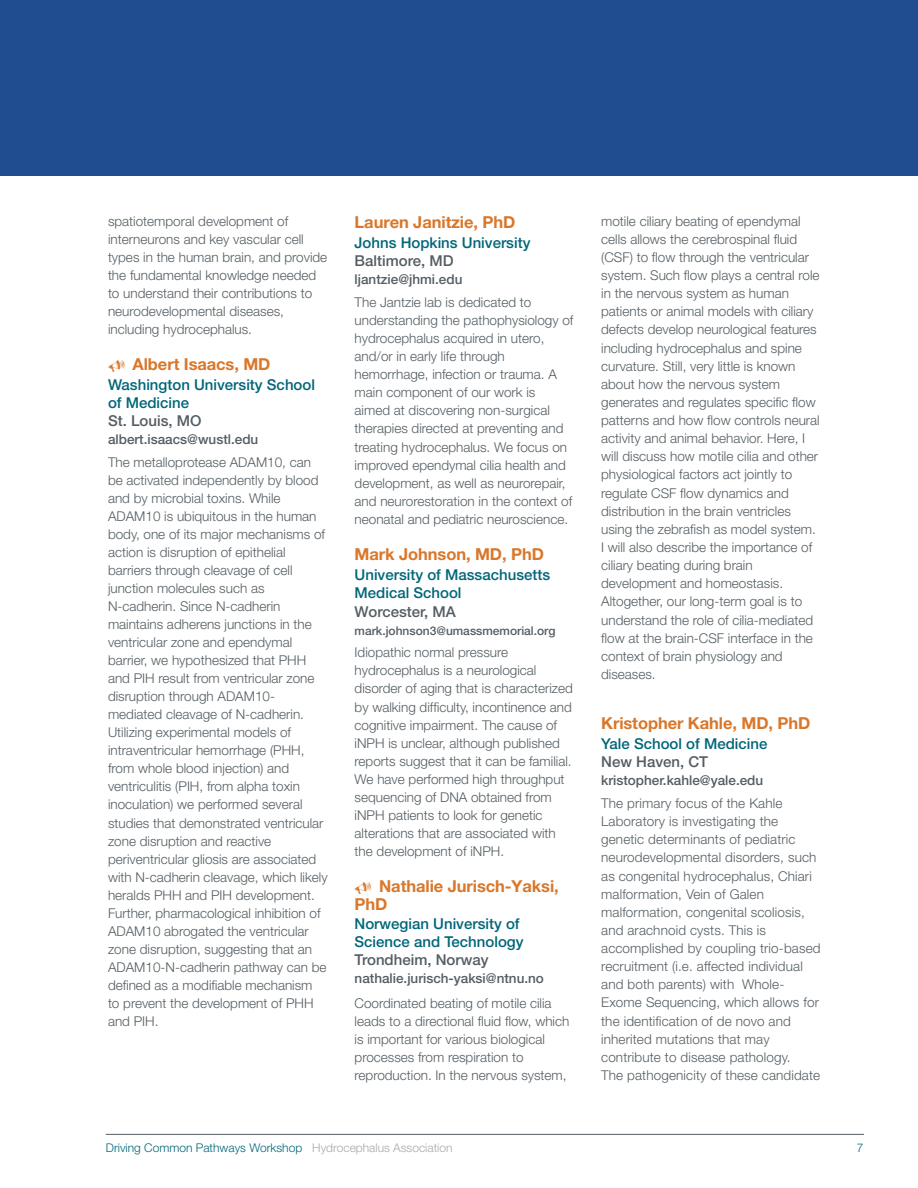
<style>
.page{position:relative;width:918px;height:1188px;background:#fff}
.page>*{position:absolute;margin:0;border:0;box-sizing:border-box;transform-origin:0 0}
.SPEAKER__City_stat{font:700 16.5px/18.1px "Helvetica Neue LT Pro";letter-spacing:-.005em;color:#d9772a}
.SPEAKER__Bio{font:700 16.5px "Helvetica Neue LT Pro";letter-spacing:-.005em;color:#d9772a}
.SPEAKER__Titles{font:500 15px/18px "Helvetica Neue LT Pro";color:#006679}
.SPEAKER__City_stat-2{font:500 15px/18.1px "Helvetica Neue LT Pro";color:#006679}
.SPEAKER__City_stat-3{font:500 15px "Helvetica Neue LT Pro";color:#545d63}
.SPEAKER__City_stat-4{font:300 13.5px/18.1px "Helvetica Neue LT Pro";color:#545d63}
.SPEAKER__Bio-2{font:300 13.5px/18.1px "Helvetica Neue LT Pro";color:#545d63}
.SPEAKER__City_stat-5{font:500 13.5px "Helvetica Neue LT Pro";color:#545d63}
.t1{font:300 12px "Helvetica Neue LT Pro";color:#006679}
.SPEAKER__City_stat-6{font:500 12px "Helvetica Neue LT Pro";color:#545d63}
.s1{color:#545d63}
.s2{color:#a8a9ad}
</style>
<div class="page">
<hr style="left:106px;top:1134px;width:758px;height:1px;background:#545d63">
<div style="left:0;top:0;width:918px;height:176px;background:#1f4d8d"></div>
<p class="SPEAKER__City_stat-4" style="left:108px;top:212px;width:221px">spatiotemporal development of interneurons and key vascular cell types in the human brain, and provide the fundamental knowledge needed to understand their contributions to neurodevelopmental diseases, including hydrocephalus.</p>
<p class="SPEAKER__City_stat" style="left:133px;top:355px;width:139px">Albert Isaacs, MD</p>
<p class="SPEAKER__Titles" style="left:108px;top:376px;width:209px">Washington University School of Medicine</p>
<p class="SPEAKER__City_stat-3" style="left:108px;top:412px;width:95px">St. Louis, MO</p>
<p class="SPEAKER__City_stat-5" style="left:108px;top:431px;width:152px">albert.isaacs@wustl.edu</p>
<p class="SPEAKER__City_stat-4" style="left:108px;top:453px;width:221px">The metalloprotease ADAM10, can be activated independently by blood and by microbial toxins. While ADAM10 is ubiquitous in the human body, one of its major mechanisms of action is disruption of epithelial barriers through cleavage of cell junction molecules such as N-cadherin. Since N-cadherin maintains adherens junctions in the ventricular zone and ependymal barrier, we hypothesized that PHH and PIH result from ventricular zone disruption through ADAM10- mediated cleavage of N-cadherin.<br>Utilizing experimental models of intraventricular hemorrhage (PHH, from whole blood injection) and ventriculitis (PIH, from alpha toxin inoculation) we performed several studies that demonstrated ventricular zone disruption and reactive periventricular gliosis are associated with N-cadherin cleavage, which likely heralds PHH and PIH development.<br>Further, pharmacological inhibition of ADAM10 abrogated the ventricular zone disruption, suggesting that an ADAM10-N-cadherin pathway can be defined as a modifiable mechanism<br>to prevent the development of PHH and PIH.</p>
<p class="SPEAKER__City_stat" style="left:355px;top:212px;width:162px">Lauren Janitzie, PhD</p>
<p class="SPEAKER__Titles" style="left:355px;top:234px;width:177px">Johns Hopkins University</p>
<p class="SPEAKER__City_stat-3" style="left:355px;top:252px;width:100px">Baltimore, MD</p>
<p class="SPEAKER__City_stat-5" style="left:355px;top:271px;width:109px">ljantzie@jhmi.edu</p>
<p class="SPEAKER__City_stat-4" style="left:355px;top:293px;width:220px">The Jantzie lab is dedicated to understanding the pathophysiology of hydrocephalus acquired in utero, and/or in early life through hemorrhage, infection or trauma. A main component of our work is aimed at discovering non-surgical therapies directed at preventing and treating hydrocephalus. We focus on improved ependymal cilia health and development, as well as neurorepair, and neurorestoration in the context of neonatal and pediatric neuroscience.</p>
<p class="SPEAKER__City_stat" style="left:355px;top:545px;width:191px">Mark Johnson, MD, PhD</p>
<p class="SPEAKER__Titles" style="left:355px;top:566px;width:197px">University of Massachusetts<br>Medical School</p>
<p class="SPEAKER__City_stat-3" style="left:355px;top:602px;width:103px">Worcester, MA</p>
<p class="SPEAKER__City_stat-6" style="left:355px;top:623px;width:203px">mark.johnson3@umassmemorial.org</p>
<p class="SPEAKER__City_stat-4" style="left:355px;top:643px;width:220px">Idiopathic normal pressure hydrocephalus is a neurological disorder of aging that is characterized by walking difficulty, incontinence and cognitive impairment. The cause of iNPH is unclear, although published reports suggest that it can be familial.<br>We have performed high throughput sequencing of DNA obtained from iNPH patients to look for genetic alterations that are associated with the development of iNPH.</p>
<p class="SPEAKER__City_stat" style="left:355px;top:877px;width:206px;text-indent:25px">Nathalie Jurisch-Yaksi,<br>PhD</p>
<p class="SPEAKER__City_stat-2" style="left:355px;top:914px;width:170px">Norwegian University of<br>Science and Technology<br><span class="s1">Trondheim, Norway</span></p>
<p class="SPEAKER__City_stat-5" style="left:355px;top:970px;width:191px">nathalie.jurisch-yaksi@ntnu.no</p>
<p class="SPEAKER__Bio-2" style="left:355px;top:993px;width:216px">Coordinated beating of motile cilia leads to a directional fluid flow, which is important for various biological processes from respiration to reproduction. In the nervous system,</p>
<p class="SPEAKER__Bio-2" style="left:601px;top:211px;width:220px">motile ciliary beating of ependymal cells allows the cerebrospinal fluid (CSF) to flow through the ventricular system. Such flow plays a central role in the nervous system as human patients or animal models with ciliary defects develop neurological features including hydrocephalus and spine curvature. Still, very little is known about how the nervous system generates and regulates specific flow patterns and how flow controls neural activity and animal behavior. Here, I will discuss how motile cilia and other physiological factors act jointly to regulate CSF flow dynamics and distribution in the brain ventricles using the zebrafish as model system.<br>I will also describe the importance of ciliary beating during brain development and homeostasis.<br>Altogether, our long-term goal is to understand the role of cilia-mediated flow at the brain-CSF interface in the context of brain physiology and diseases.</p>
<p class="SPEAKER__Bio" style="left:601px;top:713px;width:211px">Kristopher Kahle, MD, PhD</p>
<p class="SPEAKER__Titles" style="left:601px;top:735px;width:168px">Yale School of Medicine</p>
<p class="SPEAKER__City_stat-3" style="left:601px;top:753px;width:108px">New Haven, CT</p>
<p class="SPEAKER__City_stat-5" style="left:601px;top:772px;width:164px">kristopher.kahle@yale.edu</p>
<p class="SPEAKER__City_stat-4" style="left:601px;top:794px;width:221px">The primary focus of the Kahle Laboratory is investigating the genetic determinants of pediatric neurodevelopmental disorders, such as congenital hydrocephalus, Chiari malformation, Vein of Galen malformation, congenital scoliosis, and arachnoid cysts. This is accomplished by coupling trio-based recruitment (i.e. affected individual and both parents) with Whole-Exome Sequencing, which allows for the identification of de novo and inherited mutations that may contribute to disease pathology.<br>The pathogenicity of these candidate</p>
<p class="t1" style="left:106px;top:1141px;width:348px">Driving Common Pathways Workshop <span class="s2">Hydrocephalus Association</span></p>
<p class="t1" style="left:857px;top:1141px;width:8px">7</p>
</div>
